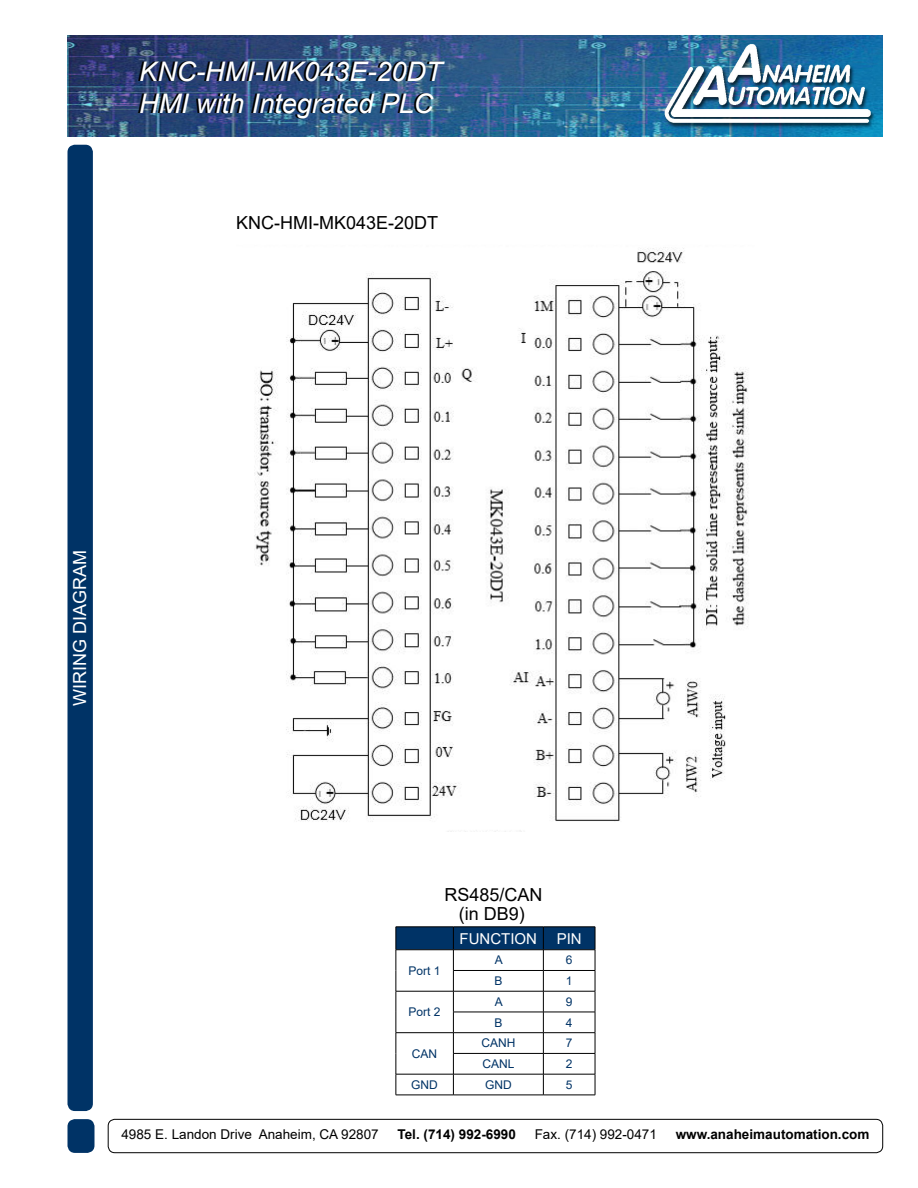
<style>
.page{position:relative;width:918px;height:1188px;background:#fff}
.page>*{position:absolute;margin:0;border:0;box-sizing:border-box;transform-origin:0 0}
.t1{font:italic 27px/32.4px "Arial";color:#fff}
.t2{font:18px/19.5px "Arial";color:#000;text-align:center}
.t3{font:18px "Arial";color:#fff}
.t4{font:15px "Arial";color:#fff}
.t5{font:13.5px "Arial";color:#000}
.t6{font:700 13.5px "Arial";color:#000}
.t7{font:12px "Arial";color:#036}
</style>
<div class="page">
<div style="left:68px;top:145px;width:24px;height:965px;background:#036;border-radius:7px"></div>
<div style="left:68px;top:145px;width:25px;height:966px;border:2px solid #036;border-radius:7px"></div>
<div style="left:68px;top:1120px;width:26px;height:32px;background:#036;border-radius:7px"></div>
<div style="left:68px;top:1119px;width:26px;height:34px;border:2px solid #036;border-radius:7px"></div>
<div style="left:108px;top:1119px;width:775px;height:34px;border:1px solid #000;border-radius:7px"></div>
<svg style="left:396px;top:927px;width:200px;height:168px"></svg>
<hr style="left:396px;top:1095px;width:57px;height:1px;background:#000">
<hr style="left:453px;top:1095px;width:90px;height:1px;background:#000">
<hr style="left:543px;top:1095px;width:52px;height:1px;background:#000">
<img style="left:68px;top:35px;width:815px;height:101px">
<img style="left:254px;top:247px;width:495px;height:584px">
<h1 class="t1" style="left:139px;top:56px;width:305px">KNC-HMI-MK043E-20DT<br>HMI with Integrated PLC</h1>
<h2 class="t2" style="left:236px;top:213px;width:204px">KNC-HMI-MK043E-20DT</h2>
<h2 class="t3" style="left:67px;top:706px;width:158px;rotate:-90deg">WIRING DIAGRAM</h2>
<h2 class="t2" style="left:445px;top:885px;width:100px">RS485/CAN (in DB9)</h2>
<p class="t7" style="left:409px;top:962px;width:34px">Port 1</p>
<p class="t7" style="left:409px;top:1004px;width:34px">Port 2</p>
<p class="t7" style="left:412px;top:1045px;width:27px">CAN</p>
<p class="t4" style="left:460px;top:928px;width:79px">FUNCTION</p>
<p class="t4" style="left:557px;top:928px;width:27px">PIN</p>
<p class="t7" style="left:495px;top:952px;width:10px">A</p>
<p class="t7" style="left:566px;top:952px;width:8px">6</p>
<p class="t7" style="left:494px;top:973px;width:10px">B</p>
<p class="t7" style="left:566px;top:973px;width:8px">1</p>
<p class="t7" style="left:495px;top:993px;width:10px">A</p>
<p class="t7" style="left:566px;top:993px;width:8px">9</p>
<p class="t7" style="left:494px;top:1014px;width:10px">B</p>
<p class="t7" style="left:566px;top:1014px;width:8px">4</p>
<p class="t7" style="left:481px;top:1035px;width:35px">CANH</p>
<p class="t7" style="left:566px;top:1035px;width:8px">7</p>
<p class="t7" style="left:483px;top:1056px;width:34px">CANL</p>
<p class="t7" style="left:566px;top:1056px;width:8px">2</p>
<p class="t7" style="left:411px;top:1076px;width:28px">GND</p>
<p class="t7" style="left:485px;top:1076px;width:28px">GND</p>
<p class="t7" style="left:566px;top:1076px;width:8px">5</p>
<p class="t5" style="left:121px;top:1125px;width:259px">4985 E. Landon Drive Anaheim, CA 92807</p>
<p class="t6" style="left:398px;top:1124px;width:120px">Tel. (714) 992-6990</p>
<p class="t5" style="left:535px;top:1125px;width:124px">Fax. (714) 992-0471</p>
<p class="t6" style="left:676px;top:1124px;width:195px">www.anaheimautomation.com</p>
</div>
